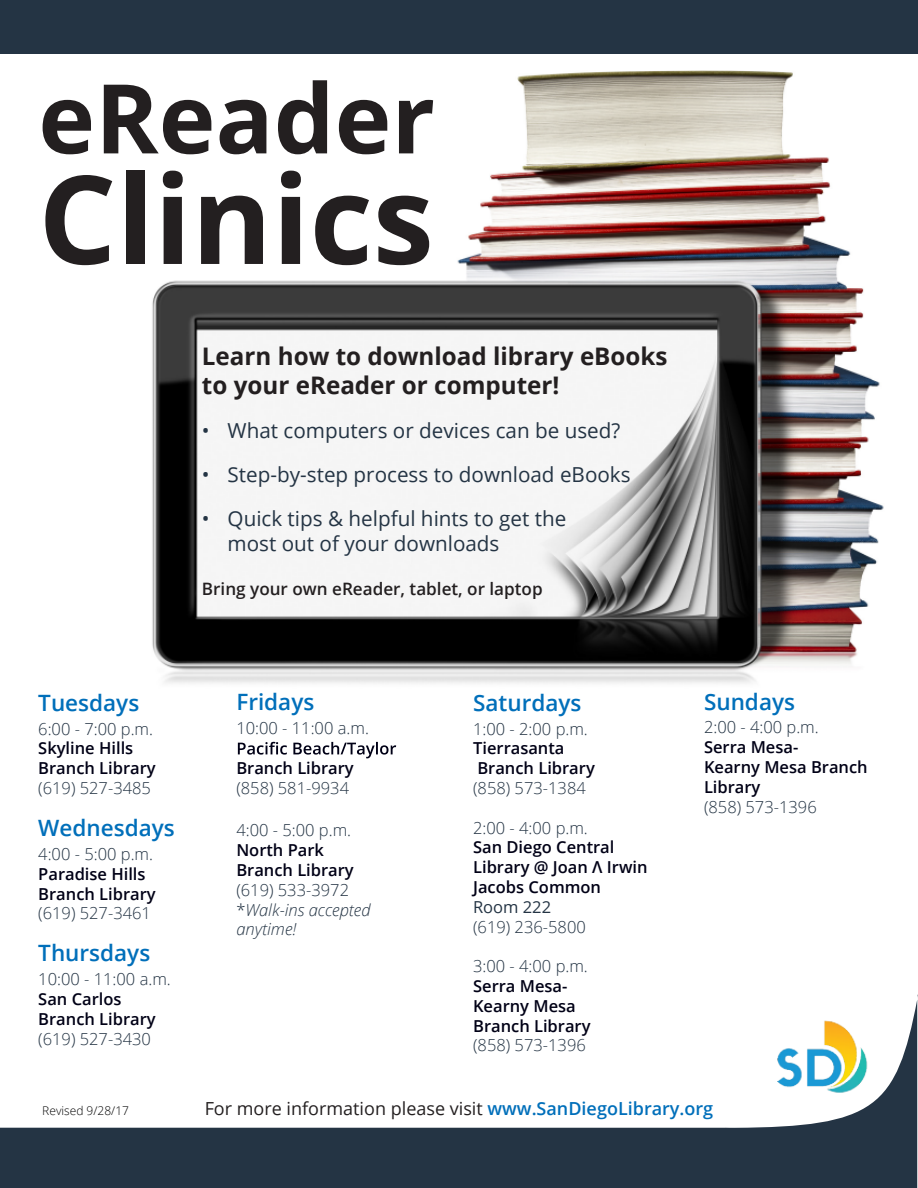
<style>
.page{position:relative;width:918px;height:1188px;background:#fff}
.page>*{position:absolute;margin:0;border:0;box-sizing:border-box;transform-origin:0 0}
.t1{font:700 122.85px "Open Sans";color:#231f20}
.t2{font:700 96.3px "Open Sans";color:#231f20}
.t3{font:700 24.15px/29.1px "Open Sans";color:#231f20}
.t4{font:600 22.5px "Open Sans";color:#006fba}
.t5{font:20.7px/24.8px "Open Sans";color:#243444}
.t6{font:18px "Open Sans";color:#231f20}
.t7{font:600 17.1px "Open Sans";color:#231f20}
.t8{font:600 16.5px/19.8px "Open Sans";color:#000016}
.t9{font:300 16.5px "Open Sans";color:#243444}
.t10{font:italic 300 16.5px/19.8px "Open Sans";color:#243444}
.t11{font:16.5px "Open Sans";color:#243444}
.t12{font:300 12px "Open Sans";color:#020202}
.s1{font-style:normal}
.s2{font-weight:600;color:#006fba}
</style>
<div class="page">
<svg style="left:0;top:1001px;width:917px;height:187px"></svg>
<div style="left:0;top:0;width:918px;height:54px;background:#243444"></div>
<img style="left:777px;top:1020px;width:95px;height:75px">
<img style="left:152px;top:70px;width:732px;height:613px">
<svg style="left:238px;top:742px;width:158px;height:16px"></svg>
<h2 class="t2" style="left:38px;top:50px;width:398px">eReader</h2>
<h1 class="t1" style="left:38px;top:133px;width:397px">Clinics</h1>
<h3 class="t3" style="left:202px;top:341px;width:467px">Learn how to download library eBooks to your eReader or computer!</h3>
<p class="t5" style="left:202px;top:418px;width:420px">• What computers or devices can be used?</p>
<p class="t5" style="left:202px;top:462px;width:430px">• Step-by-step process to download eBooks</p>
<p class="t5" style="left:228px;top:506px;width:340px;text-indent:-26px">• Quick tips &amp; helpful hints to get the most out of your downloads</p>
<p class="t7" style="left:202px;top:577px;width:342px">Bring your own eReader, tablet, or laptop</p>
<h3 class="t4" style="left:38px;top:687px;width:103px">Tuesdays</h3>
<p class="t9" style="left:38px;top:717px;width:116px">6:00 - 7:00 p.m.</p>
<p class="t8" style="left:38px;top:738px;width:119px">Skyline Hills<br>Branch Library</p>
<p class="t9" style="left:38px;top:777px;width:114px">(619) 527-3485</p>
<h3 class="t4" style="left:38px;top:812px;width:138px">Wednesdays</h3>
<p class="t9" style="left:38px;top:843px;width:116px">4:00 - 5:00 p.m.</p>
<p class="t8" style="left:38px;top:864px;width:119px">Paradise Hills<br>Branch Library</p>
<p class="t9" style="left:38px;top:902px;width:114px">(619) 527-3461</p>
<h3 class="t4" style="left:38px;top:938px;width:114px">Thursdays</h3>
<p class="t9" style="left:38px;top:968px;width:134px">10:00 - 11:00 a.m.</p>
<p class="t8" style="left:38px;top:989px;width:119px">San Carlos<br>Branch Library</p>
<p class="t9" style="left:38px;top:1028px;width:114px">(619) 527-3430</p>
<h3 class="t4" style="left:236px;top:687px;width:80px">Fridays</h3>
<p class="t9" style="left:236px;top:717px;width:134px">10:00 - 11:00 a.m.</p>
<p class="t8" style="left:236px;top:758px;width:119px">Branch Library</p>
<p class="t9" style="left:236px;top:776px;width:114px">(858) 581-9934</p>
<p class="t9" style="left:236px;top:819px;width:116px">4:00 - 5:00 p.m.</p>
<p class="t8" style="left:236px;top:840px;width:119px">North Park<br>Branch Library</p>
<p class="t10" style="left:236px;top:879px;width:136px"><span class="s1">(619) 533-3972 *</span>Walk-ins accepted anytime!</p>
<h3 class="t4" style="left:473px;top:687px;width:110px">Saturdays</h3>
<p class="t9" style="left:473px;top:717px;width:116px">1:00 - 2:00 p.m.</p>
<p class="t8" style="left:473px;top:738px;width:123px">Tierrasanta<br>Branch Library</p>
<p class="t9" style="left:473px;top:777px;width:114px">(858) 573-1384</p>
<p class="t9" style="left:473px;top:816px;width:116px">2:00 - 4:00 p.m.</p>
<p class="t8" style="left:473px;top:837px;width:176px">San Diego Central<br>Library @ Joan Λ Irwin<br>Jacobs Common</p>
<p class="t11" style="left:473px;top:896px;width:80px">Room 222</p>
<p class="t9" style="left:473px;top:915px;width:114px">(619) 236-5800</p>
<p class="t9" style="left:473px;top:955px;width:116px">3:00 - 4:00 p.m.</p>
<p class="t8" style="left:473px;top:976px;width:119px">Serra Mesa-<br>Kearny Mesa<br>Branch Library</p>
<p class="t9" style="left:473px;top:1034px;width:114px">(858) 573-1396</p>
<h3 class="t4" style="left:704px;top:687px;width:93px">Sundays</h3>
<p class="t9" style="left:704px;top:716px;width:116px">2:00 - 4:00 p.m.</p>
<p class="t8" style="left:704px;top:737px;width:165px">Serra Mesa-<br>Kearny Mesa Branch<br>Library</p>
<p class="t9" style="left:704px;top:796px;width:114px">(858) 573-1396</p>
<p class="t12" style="left:42px;top:1102px;width:88px">Revised 9/28/17</p>
<p class="t6" style="left:205px;top:1097px;width:510px">For more information please visit <span class="s2">www.SanDiegoLibrary.org</span></p>
</div>
